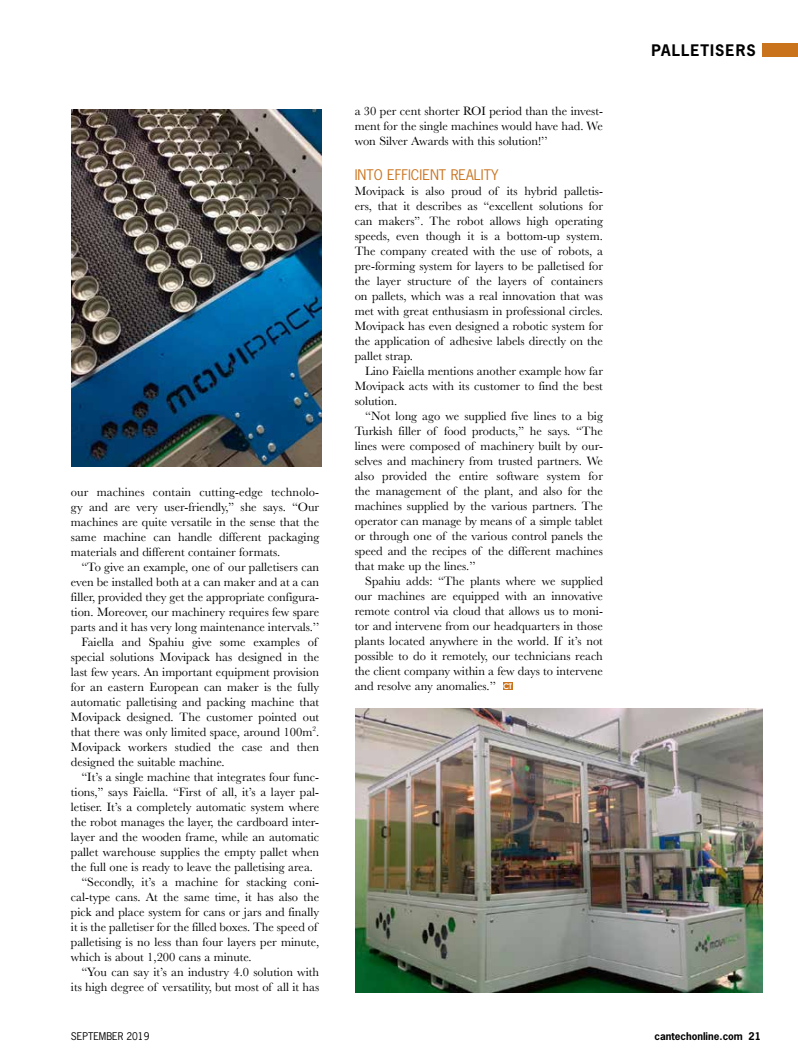
<style>
.page{position:relative;width:798px;height:1063px;background:#fff}
.page>*{position:absolute;margin:0;border:0;box-sizing:border-box;transform-origin:0 0}
.t1{font:700 15px "News Gothic Std";letter-spacing:.07em;color:#000}
.t2{font:13.75px "News Gothic Std";color:#ca731d}
.t3{font:12.5px/15px "Baskerville";color:#000;text-align:justify}
.t4{font:700 10px "News Gothic Std";color:#000}
.t5{font:10px "News Gothic Std";color:#000}
.s1{font-family:"Century Gothic";font-weight:700;font-size:7.75px;color:#fff}
</style>
<div class="page">
<div style="left:762px;top:43px;width:35px;height:14px;background:#ca731d"></div>
<img style="left:72px;top:109px;width:249px;height:358px">
<img style="left:355px;top:709px;width:407px;height:283px">
<div style="left:502px;top:683px;width:10px;height:7px;background:#ca731d"></div>
<p class="t3" style="left:71px;top:484px;width:250px">our machines contain cutting-edge technolo&shy;gy and are very user-friendly,” she says. “Our machines are quite versatile in the sense that the same machine can handle different packaging materials and different container formats.</p>
<p class="t3" style="left:81px;top:559px;width:239px">“To give an example, one of our palletisers can</p>
<p class="t3" style="left:71px;top:574px;width:250px">even be installed both at a can maker and at a can</p>
<p class="t3" style="left:71px;top:589px;width:250px">filler, provided they get the appropriate configura-</p>
<p class="t3" style="left:71px;top:604px;width:250px">tion. Moreover, our machinery requires few spare</p>
<p class="t3" style="left:71px;top:619px;width:250px">parts and it has very long maintenance intervals.’’</p>
<p class="t3" style="left:81px;top:634px;width:237px">Faiella and Spahiu give some examples of</p>
<p class="t3" style="left:71px;top:649px;width:250px">special solutions Movipack has designed in the</p>
<p class="t3" style="left:71px;top:664px;width:250px">last few years. An important equipment provision</p>
<p class="t3" style="left:71px;top:679px;width:250px">for an eastern European can maker is the fully</p>
<p class="t3" style="left:71px;top:694px;width:250px">automatic palletising and packing machine that</p>
<p class="t3" style="left:71px;top:709px;width:250px">Movipack designed. The customer pointed out</p>
<p class="t3" style="left:71px;top:724px;width:250px">that there was only limited space, around 100m<sup>2</sup>.</p>
<p class="t3" style="left:71px;top:739px;width:250px">Movipack workers studied the case and then</p>
<p class="t3" style="left:71px;top:754px;width:155px">designed the suitable machine.</p>
<p class="t3" style="left:81px;top:769px;width:239px">“It’s a single machine that integrates four func-</p>
<p class="t3" style="left:71px;top:784px;width:250px">tions,” says Faiella. “First of all, it’s a layer pal-</p>
<p class="t3" style="left:71px;top:799px;width:250px">letiser. It’s a completely automatic system where</p>
<p class="t3" style="left:71px;top:814px;width:250px">the robot manages the layer, the cardboard inter-</p>
<p class="t3" style="left:71px;top:829px;width:250px">layer and the wooden frame, while an automatic</p>
<p class="t3" style="left:71px;top:844px;width:250px">pallet warehouse supplies the empty pallet when</p>
<p class="t3" style="left:71px;top:859px;width:243px">the full one is ready to leave the palletising area.</p>
<p class="t3" style="left:81px;top:874px;width:239px">“Secondly, it’s a machine for stacking coni-</p>
<p class="t3" style="left:71px;top:889px;width:250px">cal-type cans. At the same time, it has also the</p>
<p class="t3" style="left:71px;top:904px;width:250px">pick and place system for cans or jars and finally</p>
<p class="t3" style="left:71px;top:919px;width:248px">it is the palletiser for the filled boxes. The speed of</p>
<p class="t3" style="left:71px;top:934px;width:250px">palletising is no less than four layers per minute,</p>
<p class="t3" style="left:71px;top:949px;width:182px">which is about 1,200 cans a minute.</p>
<p class="t3" style="left:81px;top:964px;width:239px">“You can say it’s an industry 4.0 solution with</p>
<p class="t3" style="left:71px;top:979px;width:250px">its high degree of versatility, but most of all it has</p>
<p class="t5" style="left:71px;top:1030px;width:80px">SEPTEMBER 2019</p>
<p class="t3" style="left:354px;top:103px;width:250px">a 30 per cent shorter ROI period than the invest&shy;ment for the single machines would have had. We won Silver Awards with this solution!’’</p>
<p class="t2" style="left:354px;top:166px;width:145px">INTO EFFICIENT REALITY</p>
<p class="t3" style="left:354px;top:184px;width:250px">Movipack is also proud of its hybrid palletis&shy;ers, that it describes as “excellent solutions for can makers”. The robot allows high operating speeds, even though it is a bottom-up system.<br>The company created with the use of robots, a pre-forming system for layers to be palletised for the layer structure of the layers of containers on pallets, which was a real innovation that was met with great enthusiasm in professional circles.<br>Movipack has even designed a robotic system for the application of adhesive labels directly on the pallet strap.</p>
<p class="t3" style="left:354px;top:364px;width:250px;text-indent:11px">Lino Faiella mentions another example how far Movipack acts with its customer to find the best solution.</p>
<p class="t3" style="left:354px;top:409px;width:250px;text-indent:11px">“Not long ago we supplied five lines to a big Turkish filler of food products,” he says. “The lines were composed of machinery built by our&shy;selves and machinery from trusted partners. We also provided the entire software system for the management of the plant, and also for the machines supplied by the various partners. The operator can manage by means of a simple tablet or through one of the various control panels the speed and the recipes of the different machines that make up the lines.’’</p>
<p class="t3" style="left:354px;top:574px;width:250px;text-indent:11px">Spahiu adds: “The plants where we supplied our machines are equipped with an innovative remote control via cloud that allows us to moni&shy;tor and intervene from our headquarters in those plants located anywhere in the world. If it’s not possible to do it remotely, our technicians reach the client company within a few days to intervene and resolve any anomalies.’’ <span class="s1">CT</span></p>
<p class="t1" style="left:651px;top:40px;width:106px">PALLETISERS</p>
<p class="t4" style="left:654px;top:1029px;width:108px">cantechonline.com 21</p>
</div>
